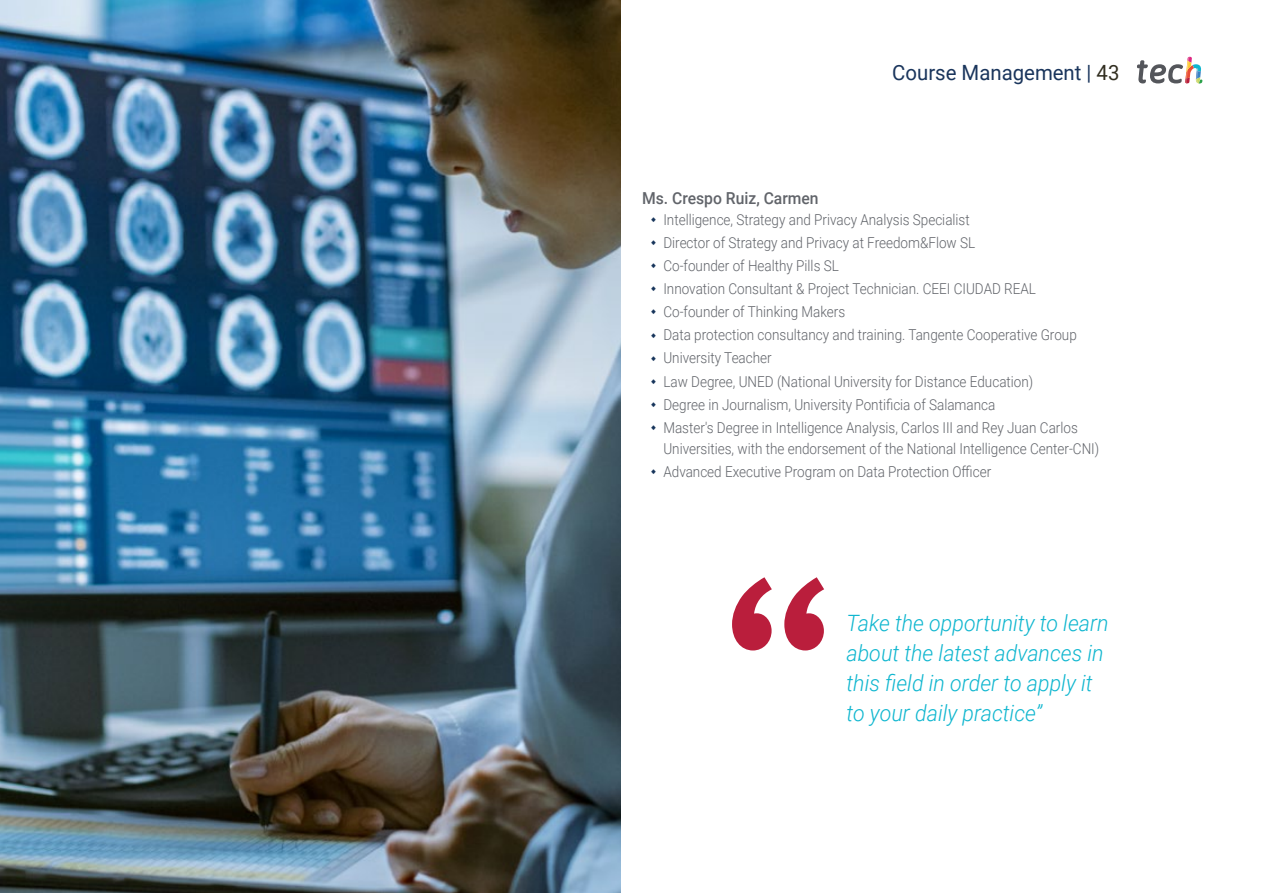
<style>
.page{position:relative;width:1263px;height:893px;background:#fff}
.page>*{position:absolute;margin:0;border:0;box-sizing:border-box;transform-origin:0 0}
.t1{font:italic 300 22.5px/30px "Roboto";color:#0fb6cf;scale:.95 1}
.t2{font:21px "Roboto";color:#1a355c}
.t3{font:500 16.5px "Roboto";color:#61646a;scale:.95 1}
.t4{font:300 15px/23.1px "Roboto";color:#61646a;scale:.9 1}
.s1{color:#312e20}
</style>
<div class="page">
<img style="left:0;top:0;width:621px;height:893px">
<svg style="left:1137px;top:57px;width:65px;height:27px"></svg>
<svg style="left:732px;top:577px;width:92px;height:73px"></svg>
<h2 class="t2" style="left:892px;top:57px;width:229px">Course Management | <span class="s1">43</span></h2>
<p class="t3" style="left:642px;top:186px;width:187px">Ms. Crespo Ruiz, Carmen</p>
<p class="t4" style="left:663px;top:207px;width:462px">Intelligence, Strategy and Privacy Analysis Specialist<br>Director of Strategy and Privacy at Freedom&amp;Flow SL<br>Co-founder of Healthy Pills SL<br>Innovation Consultant &amp; Project Technician. CEEI CIUDAD REAL Co-founder of Thinking Makers<br>Data protection consultancy and training. Tangente Cooperative Group University Teacher<br>Law Degree, UNED (National University for Distance Education)<br>Degree in Journalism, University Pontificia of Salamanca<br>Master's Degree in Intelligence Analysis, Carlos III and Rey Juan Carlos</p>
<p class="t4" style="left:663px;top:436px;width:486px">Universities, with the endorsement of the National Intelligence Center-CNI)<br>Advanced Executive Program on Data Protection Officer</p>
<h1 class="t1" style="left:846px;top:607px;width:277px">Take the opportunity to learn about the latest advances in this field in order to apply it to your daily practice”</h1>
</div>
